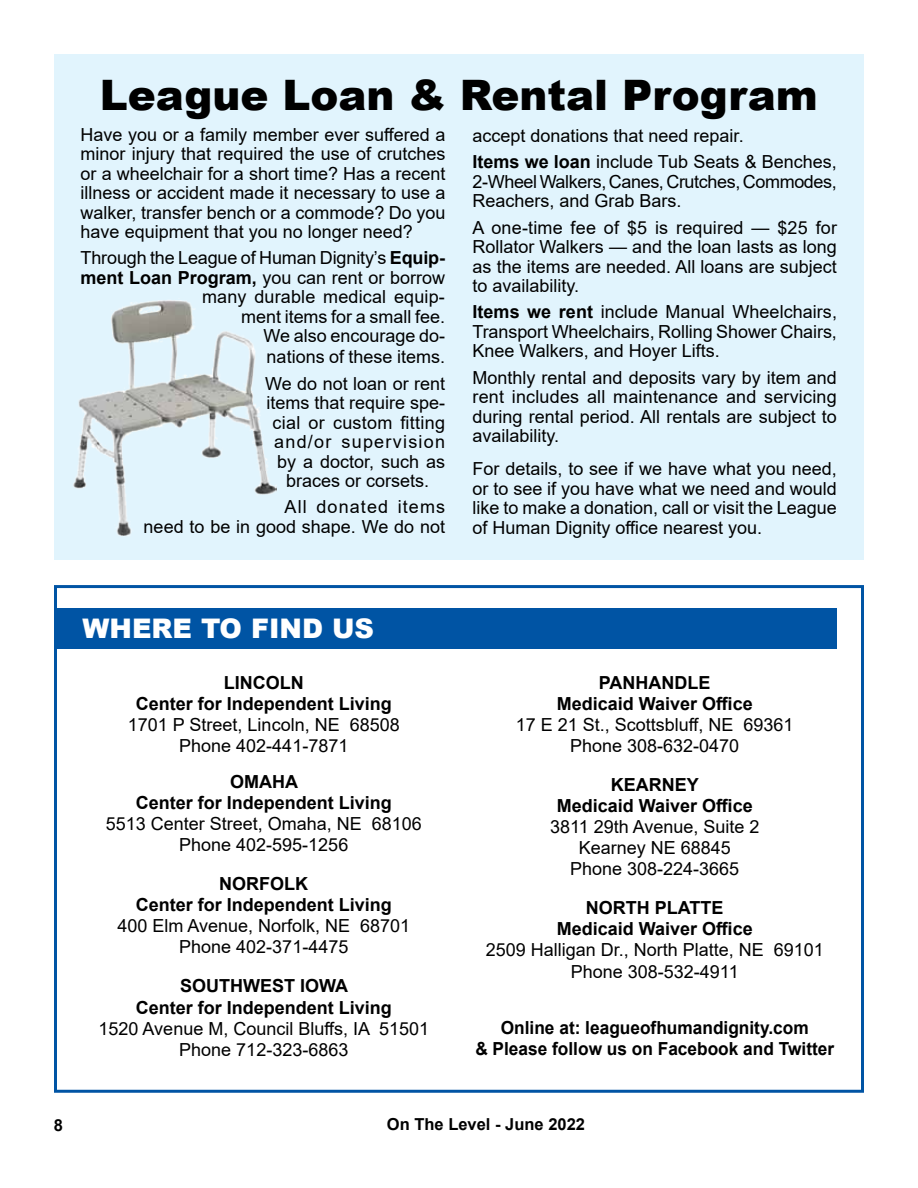
<style>
.page{position:relative;width:918px;height:1188px;background:#fff}
.page>*{position:absolute;margin:0;border:0;box-sizing:border-box;transform-origin:0 0}
.t1{font:900 42px "Arial";color:#000}
.t2{font:900 27px "Arial";color:#fff}
.t3{font:18px/19.5px "Arial";color:#000;text-align:center}
.t4{font:700 18px/21px "Arial";color:#000;text-align:center}
.t5{font:700 18px/21px "Arial";color:#000;text-align:center;scale:.96 1}
.t6{font:18px/19.5px "Arial";letter-spacing:-.02em;color:#000}
.t7{font:18px "Arial";letter-spacing:.07em;color:#000}
.t8{font:700 16.5px "Arial";color:#000}
.s1{font-weight:700}
</style>
<div class="page">
<div style="left:54px;top:54px;width:810px;height:506px;background:#e1f4fd"></div>
<div style="left:54px;top:585px;width:810px;height:508px;border:3px solid #0054a4"></div>
<div style="left:54px;top:609px;width:783px;height:40px;background:#0054a4"></div>
<img style="left:73px;top:300px;width:203px;height:236px">
<h1 class="t1" style="left:100px;top:65px;width:720px">League Loan &amp; Rental Program</h1>
<p class="t3" style="left:81px;top:124px;width:366px;text-align:justify">Have you or a family member ever suffered a minor injury that required the use of crutches or a wheelchair for a short time? Has a recent illness or accident made it necessary to use a walker, transfer bench or a commode? Do you have equipment that you no longer need?</p>
<p class="t3" style="left:81px;top:248px;width:366px;text-align:right">Through the League of Human Dignity’s <span class="s1">Equip&shy;ment Loan Program,</span> you can rent or borrow many durable medical equip-<br>ment items for a small fee.<br>We also encourage do-<br>nations of these items.</p>
<p class="t3" style="left:265px;top:373px;width:181px">We do not loan or rent</p>
<p class="t3" style="left:267px;top:393px;width:180px">items that require spe-</p>
<p class="t3" style="left:273px;top:412px;width:174px">cial or custom fitting</p>
<p class="t7" style="left:274px;top:429px;width:173px">and/or supervision</p>
<p class="t3" style="left:277px;top:451px;width:169px">by a doctor, such as</p>
<p class="t3" style="left:286px;top:471px;width:145px">braces or corsets.</p>
<p class="t3" style="left:144px;top:497px;width:303px;text-align:right">All donated items<br>need to be in good shape. We do not</p>
<p class="t3" style="left:472px;top:123px;width:366px;line-height:26.2px;text-align:left">accept donations that need repair.<br><span class="s1">Items we loan</span> include Tub Seats &amp; Benches,</p>
<p class="t6" style="left:472px;top:172px;width:366px">2-Wheel Walkers, Canes, Crutches, Commodes,<br>Reachers, and Grab Bars.</p>
<p class="t3" style="left:472px;top:217px;width:366px;text-align:justify">A one-time fee of $5 is required — $25 for Rollator Walkers — and the loan lasts as long as the items are needed. All loans are subject to availability.</p>
<p class="t3" style="left:472px;top:302px;width:366px;text-align:justify"><span class="s1">Items we rent</span> include Manual Wheelchairs, Transport Wheelchairs, Rolling Shower Chairs, Knee Walkers, and Hoyer Lifts.</p>
<p class="t3" style="left:472px;top:367px;width:366px;text-align:justify">Monthly rental and deposits vary by item and rent includes all maintenance and servicing during rental period. All rentals are subject to availability.</p>
<p class="t3" style="left:472px;top:459px;width:366px;text-align:justify">For details, to see if we have what you need, or to see if you have what we need and would like to make a donation, call or visit the League of Human Dignity office nearest you.</p>
<h2 class="t2" style="left:83px;top:608px;width:293px">WHERE TO FIND US</h2>
<p class="t4" style="left:136px;top:673px;width:258px">LINCOLN<br>Center for Independent Living</p>
<p class="t3" style="left:128px;top:715px;width:273px;line-height:21px">1701 P Street, Lincoln, NE 68508<br>Phone 402-441-7871</p>
<p class="t4" style="left:136px;top:772px;width:258px">OMAHA<br>Center for Independent Living</p>
<p class="t3" style="left:106px;top:814px;width:318px;line-height:21px">5513 Center Street, Omaha, NE 68106<br>Phone 402-595-1256</p>
<p class="t4" style="left:136px;top:874px;width:258px">NORFOLK<br>Center for Independent Living</p>
<p class="t3" style="left:117px;top:916px;width:294px;line-height:21px">400 Elm Avenue, Norfolk, NE 68701<br>Phone 402-371-4475</p>
<p class="t4" style="left:136px;top:976px;width:258px">SOUTHWEST IOWA<br>Center for Independent Living</p>
<p class="t3" style="left:99px;top:1018px;width:332px;line-height:21px">1520 Avenue M, Council Bluffs, IA 51501<br>Phone 712-323-6863</p>
<p class="t4" style="left:557px;top:673px;width:197px">PANHANDLE<br>Medicaid Waiver Office</p>
<p class="t3" style="left:516px;top:715px;width:279px;line-height:21px">17 E 21 St., Scottsbluff, NE 69361<br>Phone 308-632-0470</p>
<p class="t4" style="left:557px;top:775px;width:197px">KEARNEY<br>Medicaid Waiver Office</p>
<p class="t3" style="left:550px;top:817px;width:211px;line-height:21px">3811 29th Avenue, Suite 2<br>Kearney NE 68845<br>Phone 308-224-3665</p>
<p class="t4" style="left:557px;top:898px;width:197px">NORTH PLATTE<br>Medicaid Waiver Office</p>
<p class="t3" style="left:486px;top:940px;width:340px;line-height:21px">2509 Halligan Dr., North Platte, NE 69101<br>Phone 308-532-4911</p>
<p class="t5" style="left:475px;top:1018px;width:375px">Online at: leagueofhumandignity.com<br>&amp; Please follow us on Facebook and Twitter</p>
<p class="t8" style="left:54px;top:1114px;width:11px">8</p>
<p class="t8" style="left:387px;top:1113px;width:200px">On The Level - June 2022</p>
</div>
